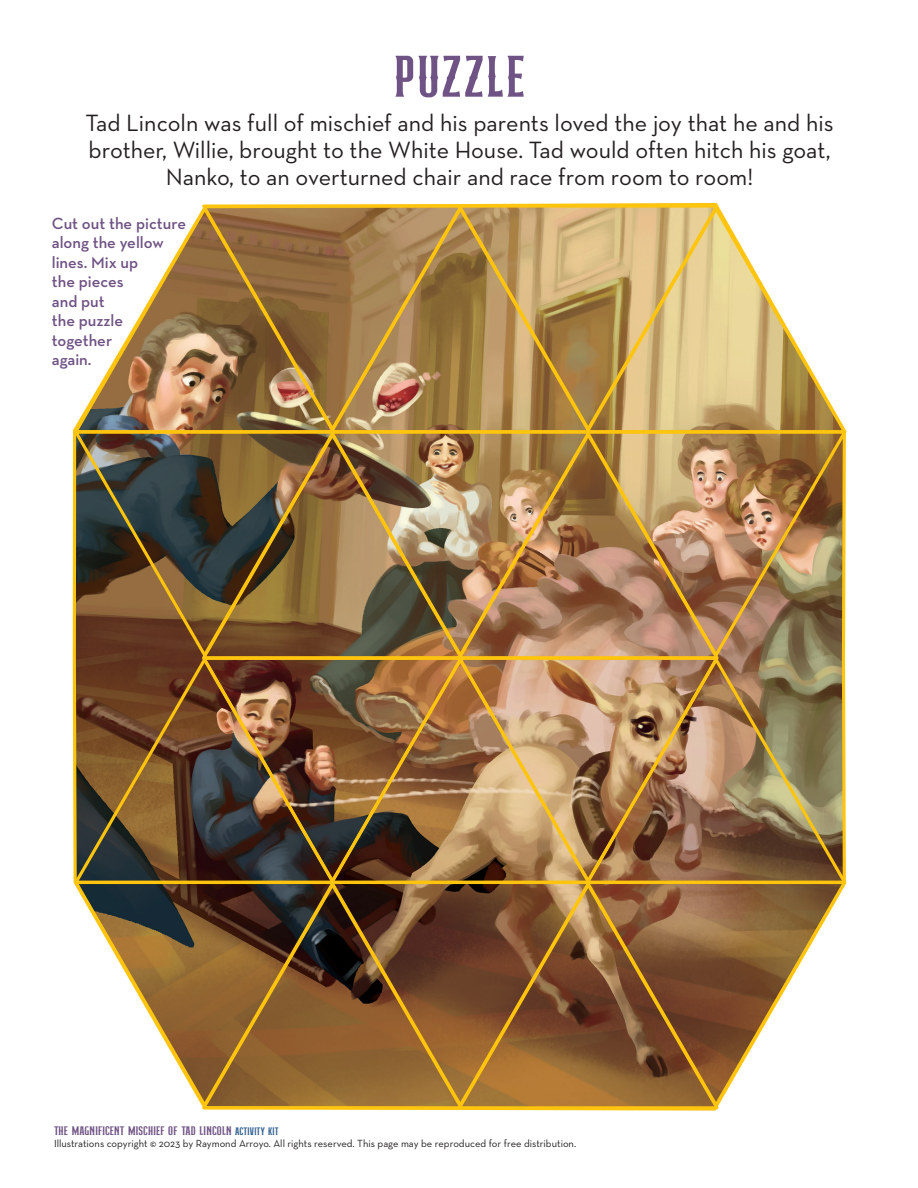
<style>
.page{position:relative;width:918px;height:1188px;background:#fff}
.page>*{position:absolute;margin:0;border:0;box-sizing:border-box;transform-origin:0 0}
.NewMainHead{font:57px "Hermona";color:#6f5384}
.Instructions{font:24px/27px "Neutraface Text";color:#231f20;text-align:center}
.Instructions-2{font:600 16.5px/19.5px "Neutraface Text";color:#6f5384}
.t1{font:12px "Hermona";letter-spacing:.02em;color:#6f5384;scale:1.04 1}
.t2{font:10.5px "Neutraface Text";color:#231f20}
.s1{font-size:75.3px}
.s2{font-size:15.6px}
.s3{font-size:10.5px;color:#2d5e8e}
</style>
<div class="page">
<svg style="left:72px;top:436px;width:126px;height:217px;background:#5c4f3d"></svg>
<svg style="left:76px;top:887px;width:122px;height:212px"></svg>
<svg style="left:72px;top:653px;width:126px;height:234px;background:#6f5132"></svg>
<svg style="left:73px;top:216px;width:125px;height:220px"></svg>
<img style="left:722px;top:436px;width:124px;height:217px">
<svg style="left:722px;top:887px;width:122px;height:212px"></svg>
<svg style="left:722px;top:653px;width:125px;height:234px;background:#907a4f"></svg>
<svg style="left:722px;top:212px;width:125px;height:224px"></svg>
<img style="left:198px;top:435px;width:257px;height:219px">
<svg style="left:198px;top:888px;width:257px;height:222px;background:#785228"></svg>
<img style="left:198px;top:654px;width:257px;height:234px">
<svg style="left:198px;top:204px;width:257px;height:231px;background:#9e7846"></svg>
<img style="left:455px;top:435px;width:267px;height:219px">
<svg style="left:455px;top:888px;width:267px;height:223px;background:#895c31"></svg>
<svg style="left:455px;top:654px;width:267px;height:234px;background:#b48b5f"></svg>
<svg style="left:455px;top:202px;width:267px;height:233px;background:#c6a566"></svg>
<p class="NewMainHead" style="left:394px;top:53px;width:133px">PUZZ<span class="s1">l</span>E</p>
<p class="Instructions" style="left:85px;top:108px;width:750px">Tad Lincoln was full of mischief and his parents loved the joy that he and his brother, Willie, brought to the White House. Tad would often hitch his goat,<br>Nanko, to an overturned chair and race from room to room!</p>
<p class="Instructions-2" style="left:52px;top:213px;width:136px">Cut out the picture along the yellow lines. Mix up<br>the pieces<br>and put<br>the puzzle together<br>again.</p>
<p class="t1" style="left:54px;top:1126px;width:218px">THE MAGNIFICENT MISCHIEF OF TAD <span class="s2">l</span>INCO<span class="s2">l</span>N <span class="s3">ACTIVITY KIT</span></p>
<p class="t2" style="left:54px;top:1137px;width:524px">Illustrations copyright © 2023 by Raymond Arroyo. All rights reserved. This page may be reproduced for free distribution.</p>
</div>
